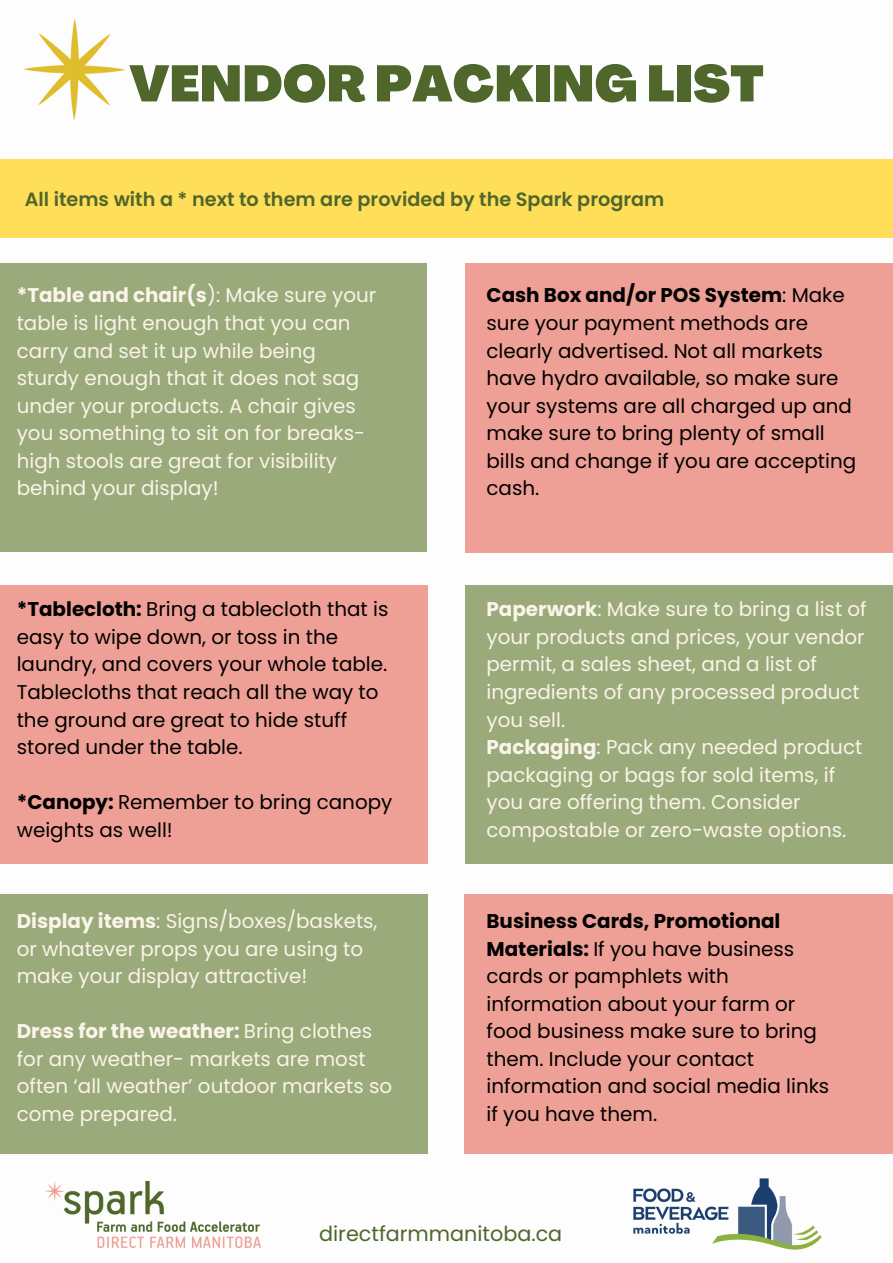
<style>
.page{position:relative;width:893px;height:1263px;background:#fff}
.page>*{position:absolute;margin:0;border:0;box-sizing:border-box;transform-origin:0 0}
.t1{font:900 50.25px "Agrandir";color:#4f672a}
.t2{font:20.7px "Poppins";color:#4f662a}
.t3{font:19.88px/27.6px "Poppins";color:#faf4e9}
.t4{font:19.88px/27.6px "Poppins";color:#000}
.t5{font:600 19.2px "Poppins";color:#4f672a}
.s1{font-weight:700}
</style>
<div class="page">
<div style="left:465px;top:263px;width:428px;height:289px;background:#efa096"></div>
<div style="left:0;top:263px;width:427px;height:288px;background:#9baa7a"></div>
<div style="left:465px;top:585px;width:428px;height:279px;background:#9baa7a"></div>
<div style="left:0;top:894px;width:427px;height:260px;background:#9baa7a"></div>
<img style="left:46px;top:1181px;width:214px;height:66px">
<div style="left:465px;top:894px;width:428px;height:260px;background:#efa096"></div>
<img style="left:25px;top:19px;width:100px;height:100px">
<div style="left:0;top:585px;width:427px;height:279px;background:#efa096"></div>
<div style="left:0;top:160px;width:893px;height:78px;background:#ffde59"></div>
<img style="left:633px;top:1179px;width:189px;height:70px">
<p class="t1" style="left:129px;top:64px;width:636px">VENDOR PACKING LIST</p>
<p class="t5" style="left:25px;top:185px;width:641px">All items with a * next to them are provided by the Spark program</p>
<p class="t3" style="left:17px;top:282px;width:361px"><span class="s1">*Table and chair(s</span>): Make sure your table is light enough that you can carry and set it up while being sturdy enough that it does not sag under your products. A chair gives you something to sit on for breaks&shy;high stools are great for visibility behind your display!</p>
<p class="t4" style="left:17px;top:595px;width:373px"><span class="s1">*Tablecloth:</span> Bring a tablecloth that is easy to wipe down, or toss in the laundry, and covers your whole table.<br>Tablecloths that reach all the way to the ground are great to hide stuff stored under the table.</p>
<p class="t4" style="left:17px;top:789px;width:377px"><span class="s1">*Canopy:</span> Remember to bring canopy weights as well!</p>
<p class="t3" style="left:17px;top:907px;width:362px"><span class="s1">Display items</span>: Signs/boxes/baskets, or whatever props you are using to make your display attractive!</p>
<p class="t3" style="left:17px;top:1017px;width:377px"><span class="s1">Dress for the weather:</span> Bring clothes for any weather- markets are most often ‘all weather’ outdoor markets so come prepared.</p>
<p class="t4" style="left:486px;top:282px;width:371px"><span class="s1">Cash Box and/or POS System</span>: Make sure your payment methods are clearly advertised. Not all markets have hydro available, so make sure your systems are all charged up and make sure to bring plenty of small bills and change if you are accepting cash.</p>
<p class="t3" style="left:486px;top:595px;width:382px"><span class="s1">Paperwork</span>: Make sure to bring a list of your products and prices, your vendor permit, a sales sheet, and a list of ingredients of any processed product you sell.</p>
<p class="t3" style="left:486px;top:733px;width:377px"><span class="s1">Packaging</span>: Pack any needed product packaging or bags for sold items, if you are offering them. Consider compostable or zero-waste options.</p>
<p class="t4" style="left:486px;top:907px;width:344px"><span class="s1">Business Cards, Promotional<br>Materials:</span> If you have business cards or pamphlets with information about your farm or food business make sure to bring them. Include your contact information and social media links if you have them.</p>
<p class="t2" style="left:319px;top:1219px;width:245px">directfarmmanitoba.ca</p>
</div>
